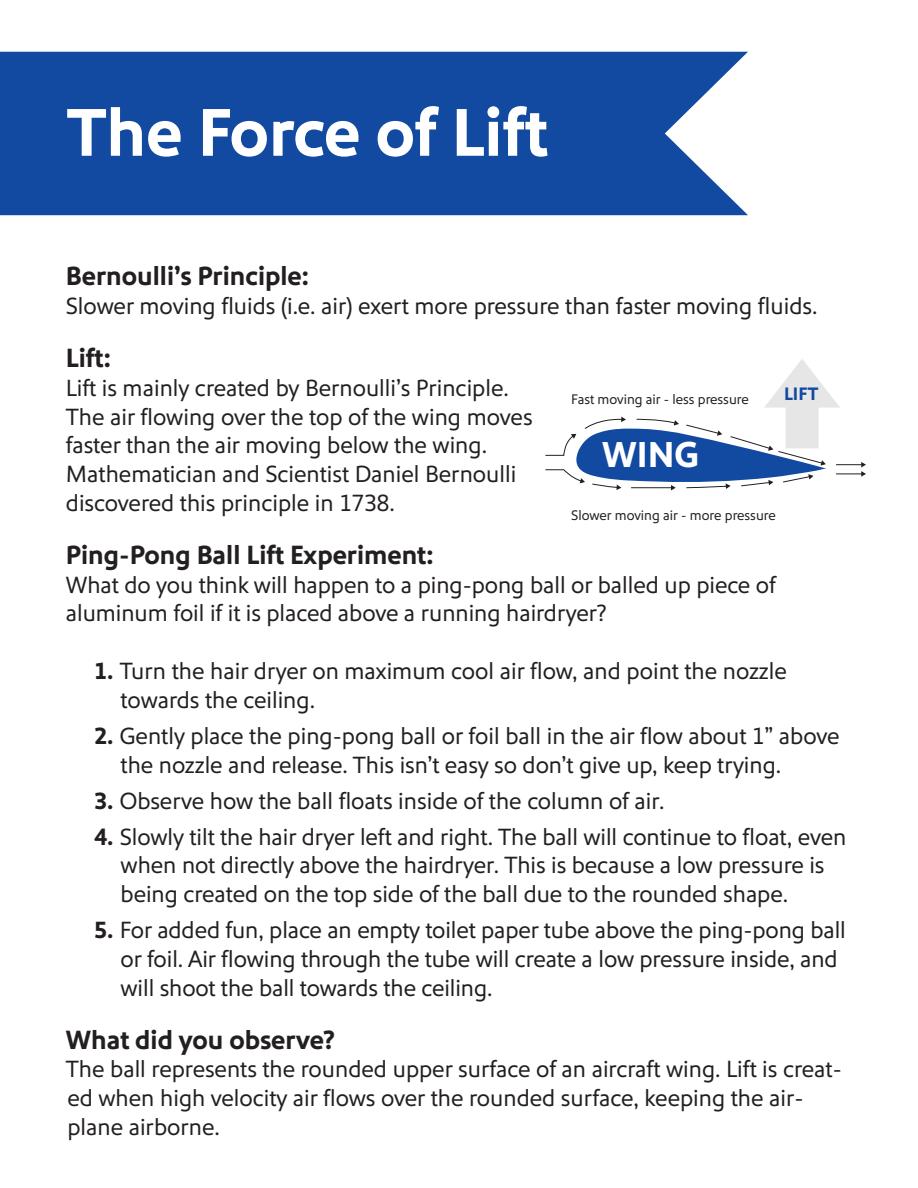
<style>
.page{position:relative;width:918px;height:1188px;background:#fff}
.page>*{position:absolute;margin:0;border:0;box-sizing:border-box;transform-origin:0 0}
.t1{font:700 69px "Southwest Sans";color:#fff}
.t2{font:700 36.9px "Southwest Sans";color:#fff}
.t3{font:700 27px "Southwest Sans";color:#231f20}
.t4{font:24px/28.8px "Southwest Sans";color:#231f20}
.t5{font:700 18.45px "Southwest Sans";color:#114aa0}
.t6{font:500 16.65px "Gotham Condensed";color:#231f20}
.t7{font:14.25px "Southwest Sans";color:#231f20}
.s1{font-weight:700}
</style>
<div class="page">
<div style="left:0;top:52px;width:748px;height:163px;background:#114aa0"></div>
<svg style="left:545px;top:417px;width:282px;height:73px"></svg>
<svg style="left:836px;top:462px;width:30px;height:15px"></svg>
<div style="left:786px;top:399px;width:33px;height:49px;background:#e7e6e6"></div>
<svg style="left:764px;top:359px;width:76px;height:49px"></svg>
<h1 class="t1" style="left:67px;top:91px;width:483px">The Force of Lift</h1>
<p class="t3" style="left:66px;top:260px;width:245px">Bernoulli’s Principle:</p>
<p class="t4" style="left:66px;top:292px;width:753px">Slower moving fluids (i.e. air) exert more pressure than faster moving fluids.</p>
<p class="t3" style="left:66px;top:342px;width:47px">Lift:</p>
<p class="t4" style="left:66px;top:374px;width:468px">Lift is mainly created by Bernoulli’s Principle.<br>The air flowing over the top of the wing moves faster than the air moving below the wing.<br>Mathematician and Scientist Daniel Bernoulli discovered this principle in 1738.</p>
<p class="t3" style="left:66px;top:539px;width:369px">Ping-Pong Ball Lift Experiment:</p>
<p class="t4" style="left:66px;top:570px;width:712px">What do you think will happen to a ping-pong ball or balled up piece of aluminum foil if it is placed above a running hairdryer?</p>
<p class="t4" style="left:121px;top:657px;width:668px;text-indent:-27px"><span class="s1">1.</span> Turn the hair dryer on maximum cool air flow, and point the nozzle towards the ceiling.</p>
<p class="t4" style="left:121px;top:722px;width:721px;text-indent:-27px"><span class="s1">2.</span> Gently place the ping-pong ball or foil ball in the air flow about 1” above the nozzle and release. This isn’t easy so don’t give up, keep trying.</p>
<p class="t4" style="left:94px;top:786px;width:572px"><span class="s1">3.</span> Observe how the ball floats inside of the column of air.</p>
<p class="t4" style="left:121px;top:822px;width:727px;text-indent:-27px"><span class="s1">4.</span> Slowly tilt the hair dryer left and right. The ball will continue to float, even when not directly above the hairdryer. This is because a low pressure is being created on the top side of the ball due to the rounded shape.</p>
<p class="t4" style="left:121px;top:916px;width:727px;text-indent:-27px"><span class="s1">5.</span> For added fun, place an empty toilet paper tube above the ping-pong ball or foil. Air flowing through the tube will create a low pressure inside, and will shoot the ball towards the ceiling.</p>
<p class="t3" style="left:66px;top:1023px;width:271px">What did you observe?</p>
<p class="t4" style="left:66px;top:1055px;width:778px">The ball represents the rounded upper surface of an aircraft wing. Lift is creat&shy;ed when high velocity air flows over the rounded surface, keeping the air&shy;plane airborne.</p>
<p class="t5" style="left:784px;top:383px;width:36px">LIFT</p>
<p class="t7" style="left:571px;top:391px;width:179px">Fast moving air - less pressure</p>
<h2 class="t2" style="left:602px;top:433px;width:99px">WING</h2>
<p class="t6" style="left:585px;top:504px;width:159px">Slow moving air - more pressure</p>
<p class="t7" style="left:571px;top:507px;width:206px">Slower moving air - more pressure</p>
</div>
